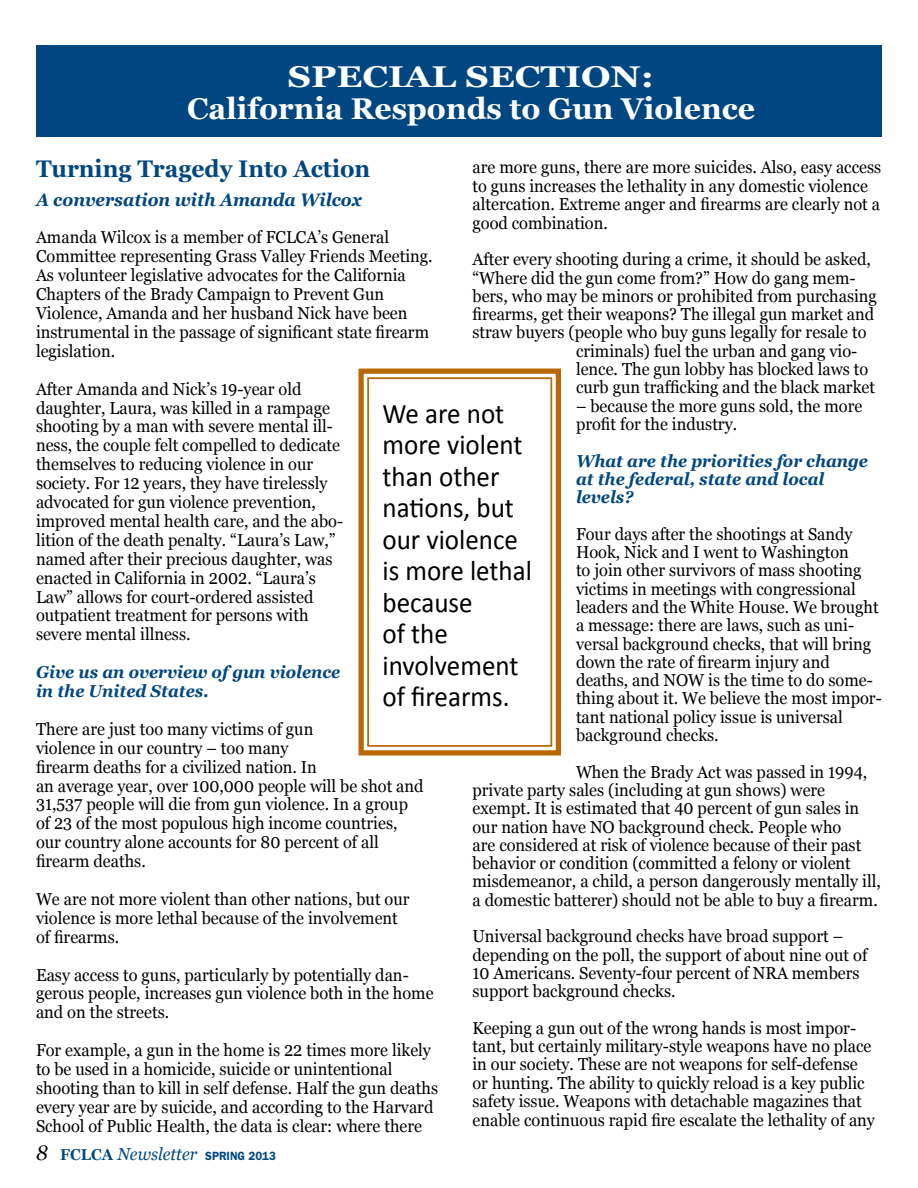
<style>
.page{position:relative;width:918px;height:1188px;background:#fff}
.page>*{position:absolute;margin:0;border:0;box-sizing:border-box;transform-origin:0 0}
.t1{font:700 30px/31.5px "Georgia";color:#fff;text-align:center;scale:1.2 1}
.t2{font:28.5px/31.5px "Calibri";color:#000;scale:.95 1}
.t3{font:700 24px "Georgia";color:#004782;scale:.95 1}
.t4{font:italic 700 18px "Georgia";color:#004782;scale:.95 1}
.t5{font:17.25px/18.9px "Georgia";color:#000;scale:.95 1}
.t6{font:italic 700 17.25px/18.3px "Georgia";color:#004782;scale:.95 1}
.t7{font:italic 17.25px "Georgia";color:#004782;scale:.95 1}
.s1{font-size:21px;color:#000}
.s2{font-weight:700;font-style:normal;font-size:15.75px}
.s3{font-family:"Franklin Gothic";font-weight:600;font-style:normal;font-size:12px}
</style>
<div class="page">
<div style="left:36px;top:45px;width:846px;height:91px;background:#004782"></div>
<svg style="left:358px;top:368px;width:203px;height:388px"></svg>
<div style="left:367px;top:377px;width:185px;height:370px;border:2px solid #b86905"></div>
<h1 class="t1" style="left:187px;top:61px;width:475px">SPECIAL SECTION:<br>California Responds to Gun Violence</h1>
<h3 class="t3" style="left:36px;top:156px;width:353px">Turning Tragedy Into Action</h3>
<p class="t4" style="left:36px;top:189px;width:344px">A conversation with Amanda Wilcox</p>
<p class="t5" style="left:36px;top:228px;width:419px">Amanda Wilcox is a member of FCLCA’s General Committee representing Grass Valley Friends Meeting.<br>As volunteer legislative advocates for the California Chapters of the Brady Campaign to Prevent Gun Violence, Amanda and her husband Nick have been instrumental in the passage of significant state firearm legislation.</p>
<p class="t5" style="left:36px;top:379px;width:325px">After Amanda and Nick’s 19-year old daughter, Laura, was killed in a rampage shooting by a man with severe mental ill&shy;ness, the couple felt compelled to dedicate themselves to reducing violence in our society. For 12 years, they have tirelessly advocated for gun violence prevention, improved mental health care, and the abo&shy;lition of the death penalty. “Laura’s Law,” named after their precious daughter, was enacted in California in 2002. “Laura’s Law” allows for court-ordered assisted outpatient treatment for persons with severe mental illness.</p>
<p class="t6" style="left:36px;top:663px;width:322px;line-height:18.9px">Give us an overview of gun violence in the United States.</p>
<p class="t5" style="left:36px;top:719px;width:410px">There are just too many victims of gun<br>violence in our country – too many<br>firearm deaths for a civilized nation. In<br>an average year, over 100,000 people will be shot and 31,537 people will die from gun violence. In a group of 23 of the most populous high income countries, our country alone accounts for 80 percent of all firearm deaths.</p>
<p class="t5" style="left:36px;top:890px;width:395px">We are not more violent than other nations, but our violence is more lethal because of the involvement of firearms.</p>
<p class="t5" style="left:36px;top:965px;width:420px">Easy access to guns, particularly by potentially dan&shy;gerous people, increases gun violence both in the home and on the streets.</p>
<p class="t5" style="left:36px;top:1041px;width:425px">For example, a gun in the home is 22 times more likely to be used in a homicide, suicide or unintentional shooting than to kill in self defense. Half the gun deaths every year are by suicide, and according to the Harvard School of Public Health, the data is clear: where there</p>
<p class="t5" style="left:472px;top:158px;width:432px;line-height:18.5px">are more guns, there are more suicides. Also, easy access to guns increases the lethality in any domestic violence altercation. Extreme anger and firearms are clearly not a good combination.</p>
<p class="t5" style="left:472px;top:250px;width:421px">After every shooting during a crime, it should be asked,</p>
<p class="t5" style="left:472px;top:268px;width:405px">“Where did the gun come from?” How do gang mem-</p>
<p class="t5" style="left:472px;top:286px;width:427px">bers, who may be minors or prohibited from purchasing</p>
<p class="t5" style="left:472px;top:305px;width:424px">firearms, get their weapons? The illegal gun market and</p>
<p class="t5" style="left:472px;top:323px;width:416px">straw buyers (people who buy guns legally for resale to</p>
<p class="t5" style="left:576px;top:341px;width:298px">criminals) fuel the urban and gang vio-</p>
<p class="t5" style="left:576px;top:360px;width:309px">lence. The gun lobby has blocked laws to</p>
<p class="t5" style="left:576px;top:378px;width:316px">curb gun trafficking and the black market</p>
<p class="t5" style="left:576px;top:397px;width:303px;line-height:18.3px">– because the more guns sold, the more profit for the industry.</p>
<p class="t6" style="left:576px;top:451px;width:309px">What are the priorities for change at the federal, state and local levels?</p>
<p class="t5" style="left:576px;top:525px;width:323px;line-height:18.3px">Four days after the shootings at Sandy Hook, Nick and I went to Washington<br>to join other survivors of mass shooting victims in meetings with congressional leaders and the White House. We brought a message: there are laws, such as uni&shy;versal background checks, that will bring down the rate of firearm injury and deaths, and NOW is the time to do some&shy;thing about it. We believe the most impor&shy;tant national policy issue is universal background checks.</p>
<p class="t5" style="left:472px;top:763px;width:431px;line-height:18.3px;text-indent:104px">When the Brady Act was passed in 1994, private party sales (including at gun shows) were exempt. It is estimated that 40 percent of gun sales in our nation have NO background check. People who<br>are considered at risk of violence because of their past behavior or condition (committed a felony or violent misdemeanor, a child, a person dangerously mentally ill, a domestic batterer) should not be able to buy a firearm.</p>
<p class="t5" style="left:472px;top:927px;width:417px;line-height:18.3px">Universal background checks have broad support – depending on the poll, the support of about nine out of 10 Americans. Seventy-four percent of NRA members support background checks.</p>
<p class="t5" style="left:472px;top:1019px;width:425px;line-height:18.3px">Keeping a gun out of the wrong hands is most impor&shy;tant, but certainly military-style weapons have no place in our society. These are not weapons for self-defense or hunting. The ability to quickly reload is a key public safety issue. Weapons with detachable magazines that enable continuous rapid fire escalate the lethality of any</p>
<h2 class="t2" style="left:382px;top:398px;width:159px">We are not more violent than other nations, but our violence is more lethal because<br>of the involvement of firearms.</h2>
<p class="t7" style="left:36px;top:1144px;width:254px"><span class="s1">8</span> <span class="s2">FCLCA</span> Newsletter <span class="s3">SPRING 2013</span></p>
</div>
